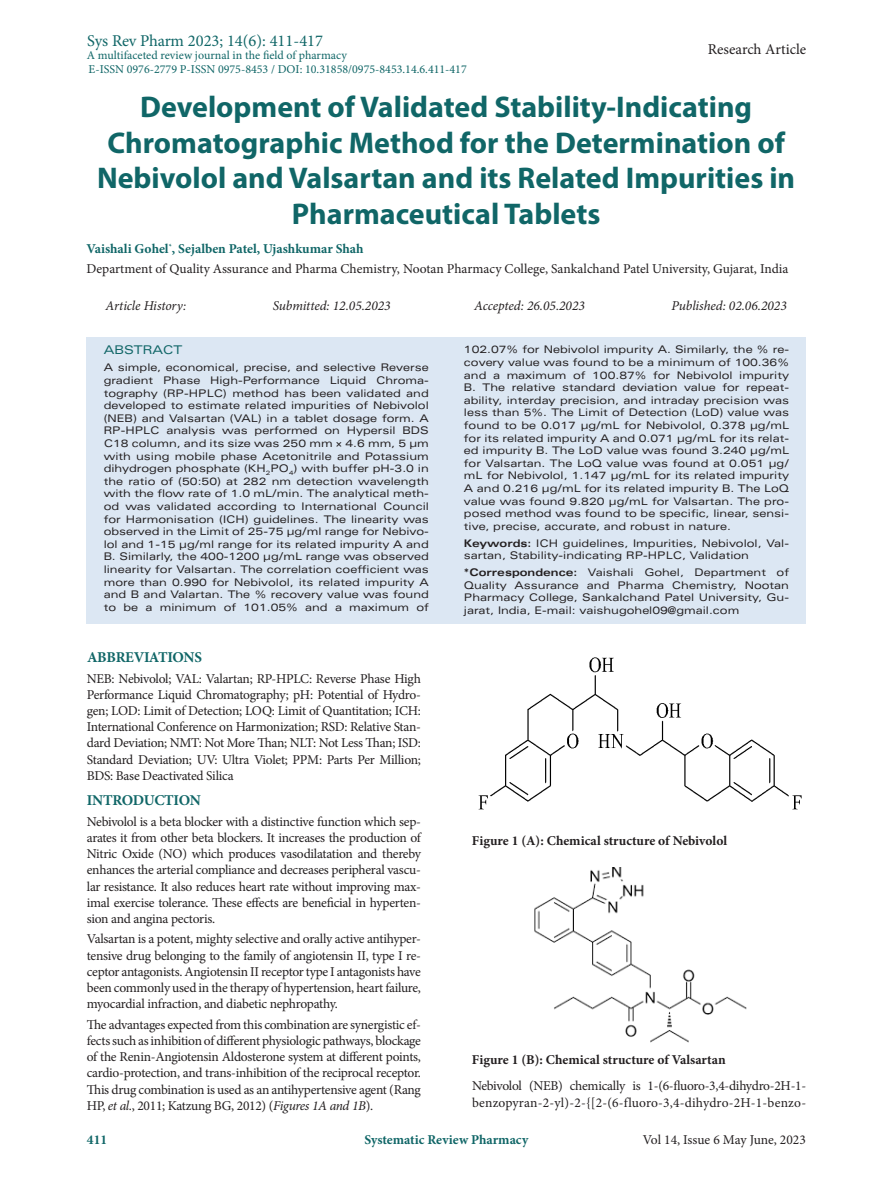
<style>
.page{position:relative;width:893px;height:1188px;background:#fff}
.page>*{position:absolute;margin:0;border:0;box-sizing:border-box;transform-origin:0 0}
.t1{font:700 30px/35.4px "Myriad Pro";color:#106667;text-align:center}
.t2{font:16.5px "Minion Pro";color:#106667}
.t3{font:700 15px "Minion Pro";letter-spacing:-.02em;color:#106667}
.t4{font:15px "Minion Pro";color:#231f20}
.t5{font:13.5px/16.2px "Minion Pro";letter-spacing:-.015em;color:#231f20;text-align:justify}
.t6{font:700 13.5px "Minion Pro";color:#231f20}
.t7{font:italic 13.5px "Minion Pro";letter-spacing:-.005em;color:#231f20}
.t8{font:700 13.5px "Minion Pro";color:#106667}
.t9{font:12px "Minion Pro";color:#106667}
.t10{font:expanded 12px "Univers LT Std";color:#106667}
.t11{font:expanded 10.5px/12.6px "Univers LT Std";color:#231f20;text-align:justify}
.s1{font-weight:700;color:#106667}
.s2{font-style:italic}
.s3{font-weight:700}
</style>
<div class="page">
<div style="left:87px;top:337px;width:719px;height:287px;background:#dce7f3"></div>
<img style="left:478px;top:657px;width:324px;height:153px">
<img style="left:534px;top:867px;width:212px;height:176px">
<h2 class="t2" style="left:87px;top:30px;width:237px">Sys Rev Pharm 2023; 14(6): 411-417</h2>
<p class="t9" style="left:89px;top:61px;width:380px">E-ISSN 0976-2779 P-ISSN 0975-8453 / DOI: 10.31858/0975-8453.14.6.411-417</p>
<p class="t9" style="left:87px;top:47px;width:262px">A multifaceted review journal in the field of pharmacy</p>
<h3 class="t4" style="left:708px;top:39px;width:100px">Research Article</h3>
<h1 class="t1" style="left:97px;top:89px;width:700px">Development of Validated Stability-Indicating Chromatographic Method for the Determination of Nebivolol and Valsartan and its Related Impurities in Pharmaceutical Tablets</h1>
<p class="t5" style="left:86px;top:240px;width:703px;line-height:19.2px"><span class="s1">Vaishali Gohel</span><sup>*</sup><span class="s1">, Sejalben Patel, Ujashkumar Shah<br></span>Department of Quality Assurance and Pharma Chemistry, Nootan Pharmacy College, Sankalchand Patel University, Gujarat, India</p>
<p class="t7" style="left:106px;top:296px;width:82px">Article History:</p>
<p class="t7" style="left:273px;top:296px;width:119px">Submitted: 12.05.2023</p>
<p class="t7" style="left:474px;top:296px;width:112px">Accepted: 26.05.2023</p>
<p class="t7" style="left:671px;top:296px;width:117px">Published: 02.06.2023</p>
<p class="t10" style="left:104px;top:343px;width:80px">ABSTRACT</p>
<p class="t11" style="left:104px;top:361px;width:327px">A simple, economical, precise, and selective Reverse gradient Phase High-Performance Liquid Chroma&shy;tography (RP-HPLC) method has been validated and developed to estimate related impurities of Nebivolol (NEB) and Valsartan (VAL) in a tablet dosage form. A RP-HPLC analysis was performed on Hypersil BDS C18 column, and its size was 250 mm × 4.6 mm, 5 µm with using mobile phase Acetonitrile and Potassium dihydrogen phosphate (KH<sub>2</sub>PO<sub>4</sub>) with buffer pH-3.0 in the ratio of (50:50) at 282 nm detection wavelength with the flow rate of 1.0 mL/min. The analytical meth&shy;od was validated according to International Council for Harmonisation (ICH) guidelines. The linearity was observed in the Limit of 25-75 µg/ml range for Nebivo&shy;lol and 1-15 µg/ml range for its related impurity A and B. Similarly, the 400-1200 µg/mL range was observed linearity for Valsartan. The correlation coefficient was more than 0.990 for Nebivolol, its related impurity A and B and Valartan. The % recovery value was found to be a minimum of 101.05% and a maximum of</p>
<h3 class="t3" style="left:87px;top:647px;width:116px">ABBREVIATIONS</h3>
<p class="t5" style="left:87px;top:670px;width:336px">NEB: Nebivolol; VAL: Valartan; RP-HPLC: Reverse Phase High Performance Liquid Chromatography; pH: Potential of Hydro&shy;gen; LOD: Limit of Detection; LOQ: Limit of Quantitation; ICH:<br>International Conference on Harmonization; RSD: Relative Stan&shy;dard Deviation; NMT: Not More Than; NLT: Not Less Than; ISD:<br>Standard Deviation; UV: Ultra Violet; PPM: Parts Per Million; BDS: Base Deactivated Silica</p>
<h3 class="t3" style="left:87px;top:790px;width:115px">INTRODUCTION</h3>
<p class="t5" style="left:87px;top:813px;width:336px">Nebivolol is a beta blocker with a distinctive function which sep&shy;arates it from other beta blockers. It increases the production of Nitric Oxide (NO) which produces vasodilatation and thereby enhances the arterial compliance and decreases peripheral vascu&shy;lar resistance. It also reduces heart rate without improving max&shy;imal exercise tolerance. These effects are beneficial in hyperten&shy;sion and angina pectoris.</p>
<p class="t5" style="left:87px;top:931px;width:336px">Valsartan is a potent, mighty selective and orally active antihyper&shy;tensive drug belonging to the family of angiotensin II, type I re&shy;ceptor antagonists. Angiotensin II receptor type I antagonists have been commonly used in the therapy of hypertension, heart failure, myocardial infraction, and diabetic nephropathy.</p>
<p class="t5" style="left:87px;top:1016px;width:336px">The advantages expected from this combination are synergistic ef&shy;fects such as inhibition of different physiologic pathways, blockage of the Renin-Angiotensin Aldosterone system at different points, cardio-protection, and trans-inhibition of the reciprocal receptor.<br>This drug combination is used as an antihypertensive agent (Rang HP, <span class="s2">et al</span>., 2011; Katzung BG, 2012) (<span class="s2">Figures 1A and 1B</span>).</p>
<p class="t11" style="left:464px;top:343px;width:327px">102.07% for Nebivolol impurity A. Similarly, the % re&shy;covery value was found to be a minimum of 100.36% and a maximum of 100.87% for Nebivolol impurity B. The relative standard deviation value for repeat&shy;ability, interday precision, and intraday precision was less than 5%. The Limit of Detection (LoD) value was found to be 0.017 µg/mL for Nebivolol, 0.378 µg/mL for its related impurity A and 0.071 µg/mL for its relat&shy;ed impurity B. The LoD value was found 3.240 µg/mL for Valsartan. The LoQ value was found at 0.051 µg/ mL for Nebivolol, 1.147 µg/mL for its related impurity A and 0.216 µg/mL for its related impurity B. The LoQ value was found 9.820 µg/mL for Valsartan. The pro&shy;posed method was found to be specific, linear, sensi&shy;tive, precise, accurate, and robust in nature.</p>
<p class="t11" style="left:464px;top:536px;width:327px"><span class="s3">Keywords:</span> ICH guidelines, Impurities, Nebivolol, Val&shy;sartan, Stability-indicating RP-HPLC, Validation</p>
<p class="t11" style="left:464px;top:566px;width:327px"><span class="s3">*Correspondence:</span> Vaishali Gohel, Department of Quality Assurance and Pharma Chemistry, Nootan Pharmacy College, Sankalchand Patel University, Gu&shy;jarat, India, E-mail: vaishugohel09@gmail.com</p>
<p class="t6" style="left:472px;top:832px;width:257px">Figure 1 (A): Chemical structure of Nebivolol</p>
<p class="t6" style="left:472px;top:1050px;width:255px">Figure 1 (B): Chemical structure of Valsartan</p>
<p class="t5" style="left:472px;top:1078px;width:336px">Nebivolol (NEB) chemically is 1-(6-fluoro-3,4-dihydro-2H-1- benzopyran-2-yl)-2-{[2-(6-fluoro-3,4-dihydro-2H-1-benzo-</p>
<p class="t8" style="left:87px;top:1130px;width:22px">411</p>
<p class="t8" style="left:365px;top:1130px;width:165px">Systematic Review Pharmacy</p>
<p class="t5" style="left:643px;top:1132px;width:165px">Vol 14, Issue 6 May June, 2023</p>
</div>
